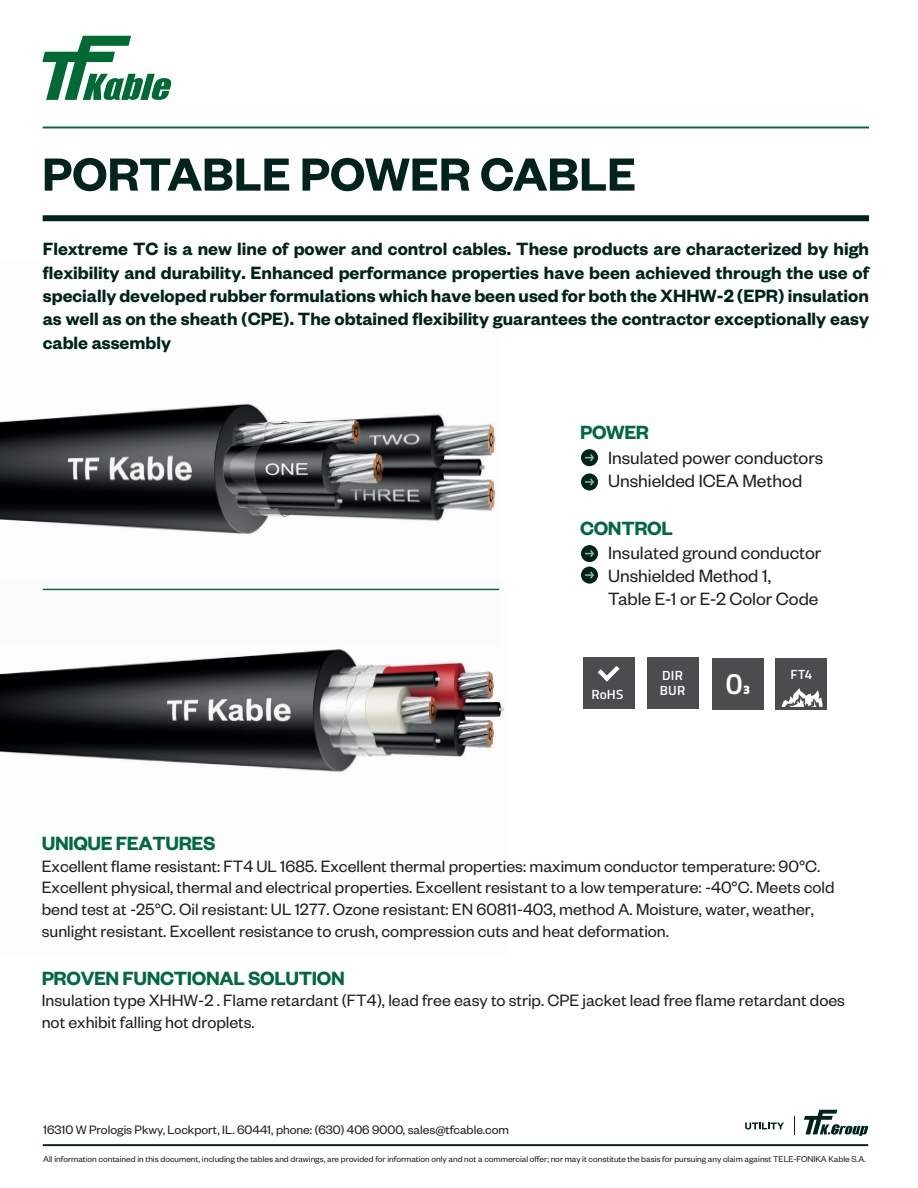
<style>
.page{position:relative;width:918px;height:1188px;background:#fff}
.page>*{position:absolute;margin:0;border:0;box-sizing:border-box;transform-origin:0 0}
.t1{font:600 51px "Founders Grotesk";color:#00241b}
.t2{font:600 29.85px "Titillium";color:#fff}
.t3{font:600 21px "Founders Grotesk";letter-spacing:-.015em;color:#00693f}
.t4{font:600 19.5px/23.4px "Founders Grotesk";color:#00241b;text-align:justify}
.t5{font:19.5px/23.4px "Founders Grotesk";color:#231f20}
.t6{font:18px/21.6px "Founders Grotesk";color:#231f20}
.t7{font:13.5px "Founders Grotesk";color:#231f20}
.t8{font:600 13.35px/14.5px "Titillium";letter-spacing:.015em;color:#fff}
.t9{font:9.3px "Founders Grotesk";color:#231f20}
</style>
<div class="page">
<img style="left:0;top:403px;width:496px;height:131px">
<img style="left:0;top:588px;width:504px;height:185px">
<svg style="left:42px;top:36px;width:129px;height:64px"></svg>
<hr style="left:43px;top:127px;width:826px;height:1px;background:#006a35">
<hr style="left:43px;top:589px;width:456px;height:1px;background:#006a35">
<div style="left:581px;top:449px;width:17px;height:17px;background:#00241b;border-radius:50%"></div>
<svg style="left:585px;top:454px;width:9px;height:8px"></svg>
<div style="left:581px;top:473px;width:17px;height:17px;background:#00241b;border-radius:50%"></div>
<svg style="left:585px;top:478px;width:9px;height:8px"></svg>
<div style="left:581px;top:545px;width:17px;height:17px;background:#00241b;border-radius:50%"></div>
<svg style="left:585px;top:550px;width:9px;height:7px"></svg>
<div style="left:581px;top:567px;width:17px;height:17px;background:#00241b;border-radius:50%"></div>
<svg style="left:585px;top:571px;width:9px;height:8px"></svg>
<hr style="left:43px;top:1144px;width:825px;height:2px;background:#00241b">
<div style="left:43px;top:215px;width:826px;height:6px;background:#00241b"></div>
<div style="left:583px;top:657px;width:52px;height:51px;background:#4b4c4d"></div>
<svg style="left:598px;top:666px;width:22px;height:15px"></svg>
<div style="left:647px;top:657px;width:52px;height:52px;background:#4b4c4d"></div>
<div style="left:775px;top:658px;width:52px;height:52px;background:#4b4c4d"></div>
<svg style="left:782px;top:688px;width:41px;height:19px"></svg>
<div style="left:712px;top:658px;width:51px;height:52px;background:#4b4c4d"></div>
<svg style="left:744px;top:686px;width:5px;height:8px"></svg>
<svg style="left:794px;top:1117px;width:1px;height:18px"></svg>
<svg style="left:804px;top:1110px;width:64px;height:26px"></svg>
<svg style="left:745px;top:1123px;width:39px;height:7px"></svg>
<h1 class="t1" style="left:42px;top:142px;width:595px">PORTABLE POWER CABLE</h1>
<p class="t4" style="left:43px;top:236px;width:828px">Flextreme TC is a new line of power and control cables. These products are characterized by high flexibility and durability. Enhanced performance properties have been achieved through the use of specially developed rubber formulations which have been used for both the XHHW-2 (EPR) insulation as well as on the sheath (CPE). The obtained flexibility guarantees the contractor exceptionally easy cable assembly</p>
<p class="t3" style="left:580px;top:419px;width:71px">POWER</p>
<p class="t5" style="left:608px;top:445px;width:217px">Insulated power conductors<br>Unshielded ICEA Method</p>
<p class="t3" style="left:580px;top:515px;width:94px">CONTROL</p>
<p class="t5" style="left:608px;top:540px;width:215px">Insulated ground conductor<br>Unshielded Method 1,<br>Table E-1 or E-2 Color Code</p>
<p class="t8" style="left:591px;top:687px;width:33px">RoHS</p>
<p class="t8" style="left:660px;top:667px;width:27px">DIR<br>BUR</p>
<p class="t8" style="left:791px;top:667px;width:23px">FT4</p>
<h2 class="t2" style="left:726px;top:661px;width:18px">0</h2>
<p class="t3" style="left:42px;top:830px;width:175px">UNIQUE FEATURES</p>
<p class="t6" style="left:42px;top:854px;width:794px">Excellent flame resistant: FT4 UL 1685. Excellent thermal properties: maximum conductor temperature: 90°C.<br>Excellent physical, thermal and electrical properties. Excellent resistant to a low temperature: -40°C. Meets cold bend test at -25°C. Oil resistant: UL 1277. Ozone resistant: EN 60811-403, method A. Moisture, water, weather, sunlight resistant. Excellent resistance to crush, compression cuts and heat deformation.</p>
<p class="t3" style="left:42px;top:965px;width:305px">PROVEN FUNCTIONAL SOLUTION</p>
<p class="t6" style="left:42px;top:989px;width:805px">Insulation type XHHW-2 . Flame retardant (FT4), lead free easy to strip. CPE jacket lead free flame retardant does not exhibit falling hot droplets.</p>
<p class="t7" style="left:43px;top:1121px;width:467px">16310 W Prologis Pkwy, Lockport, IL. 60441, phone: (630) 406 9000, sales@tfcable.com</p>
<p class="t9" style="left:43px;top:1153px;width:824px">All information contained in this document, including the tables and drawings, are provided for information only and not a commercial offer; nor may it constitute the basis for pursuing any claim against TELE-FONIKA Kable S.A.</p>
</div>
